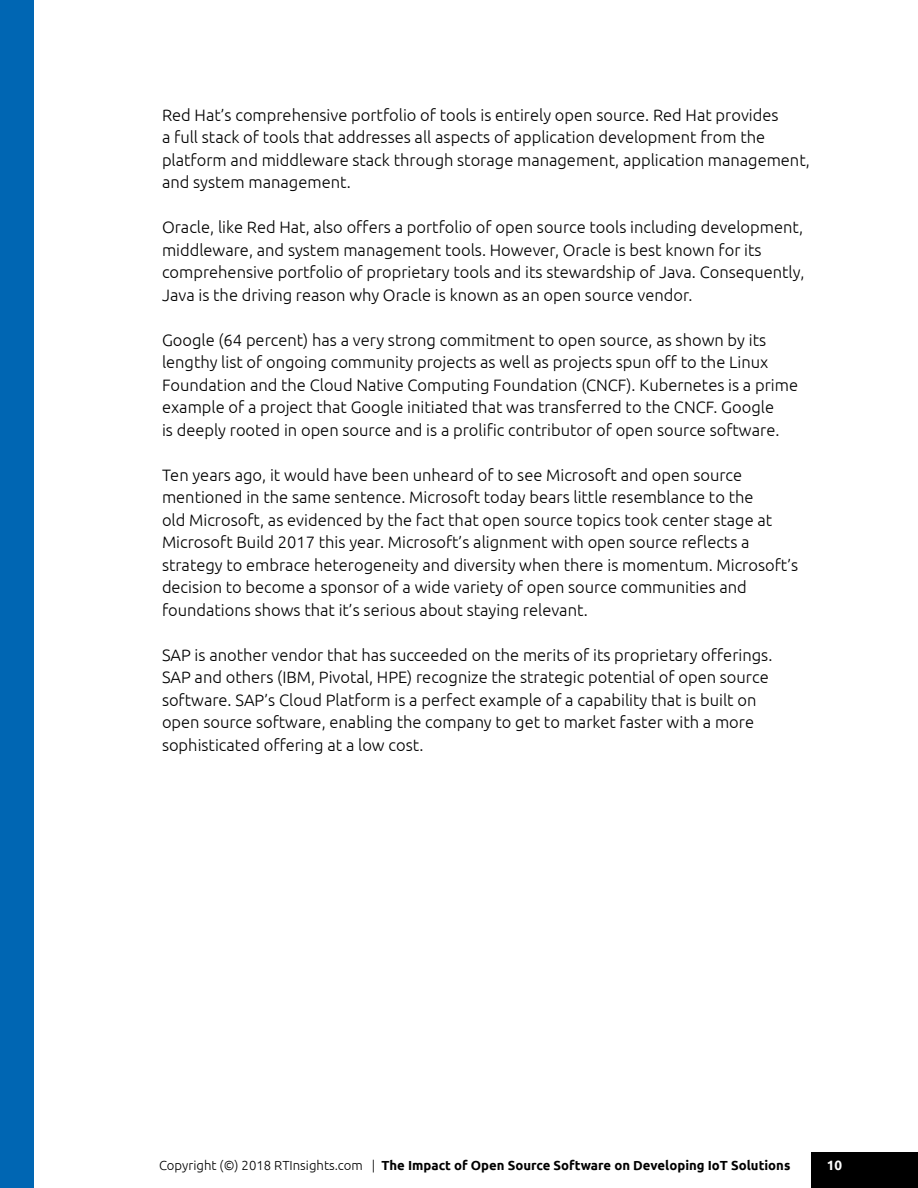
<style>
.page{position:relative;width:918px;height:1188px;background:#fff}
.page>*{position:absolute;margin:0;border:0;box-sizing:border-box;transform-origin:0 0}
.t1{font:300 16.5px/22.5px "Ubuntu";color:#000}
.t2{font:700 13.5px "Ubuntu";color:#fff}
.t3{font:700 13.2px "Ubuntu";color:#000}
.s1{font-weight:300}
</style>
<div class="page">
<div style="left:812px;top:1152px;width:106px;height:36px;background:#000"></div>
<div style="left:0;top:0;width:33px;height:1188px;background:#0066b3"></div>
<p class="t1" style="left:162px;top:105px;width:650px">Red Hat’s comprehensive portfolio of tools is entirely open source. Red Hat provides<br>a full stack of tools that addresses all aspects of application development from the platform and middleware stack through storage management, application management, and system management.</p>
<p class="t1" style="left:162px;top:216px;width:644px">Oracle, like Red Hat, also offers a portfolio of open source tools including development, middleware, and system management tools. However, Oracle is best known for its comprehensive portfolio of proprietary tools and its stewardship of Java. Consequently, Java is the driving reason why Oracle is known as an open source vendor.</p>
<p class="t1" style="left:162px;top:330px;width:638px">Google (64 percent) has a very strong commitment to open source, as shown by its lengthy list of ongoing community projects as well as projects spun off to the Linux Foundation and the Cloud Native Computing Foundation (CNCF). Kubernetes is a prime example of a project that Google initiated that was transferred to the CNCF. Google<br>is deeply rooted in open source and is a prolific contributor of open source software.</p>
<p class="t1" style="left:162px;top:465px;width:638px">Ten years ago, it would have been unheard of to see Microsoft and open source mentioned in the same sentence. Microsoft today bears little resemblance to the<br>old Microsoft, as evidenced by the fact that open source topics took center stage at Microsoft Build 2017 this year. Microsoft’s alignment with open source reflects a strategy to embrace heterogeneity and diversity when there is momentum. Microsoft’s decision to become a sponsor of a wide variety of open source communities and foundations shows that it’s serious about staying relevant.</p>
<p class="t1" style="left:162px;top:643px;width:612px">SAP is another vendor that has succeeded on the merits of its proprietary offerings.<br>SAP and others (IBM, Pivotal, HPE) recognize the strategic potential of open source software. SAP’s Cloud Platform is a perfect example of a capability that is built on open source software, enabling the company to get to market faster with a more sophisticated offering at a low cost.</p>
<p class="t3" style="left:159px;top:1160px;width:633px"><span class="s1">Copyright (©) 2018 RTInsights.com |</span> The Impact of Open Source Software on Developing IoT Solutions</p>
<p class="t2" style="left:827px;top:1160px;width:17px">10</p>
</div>
